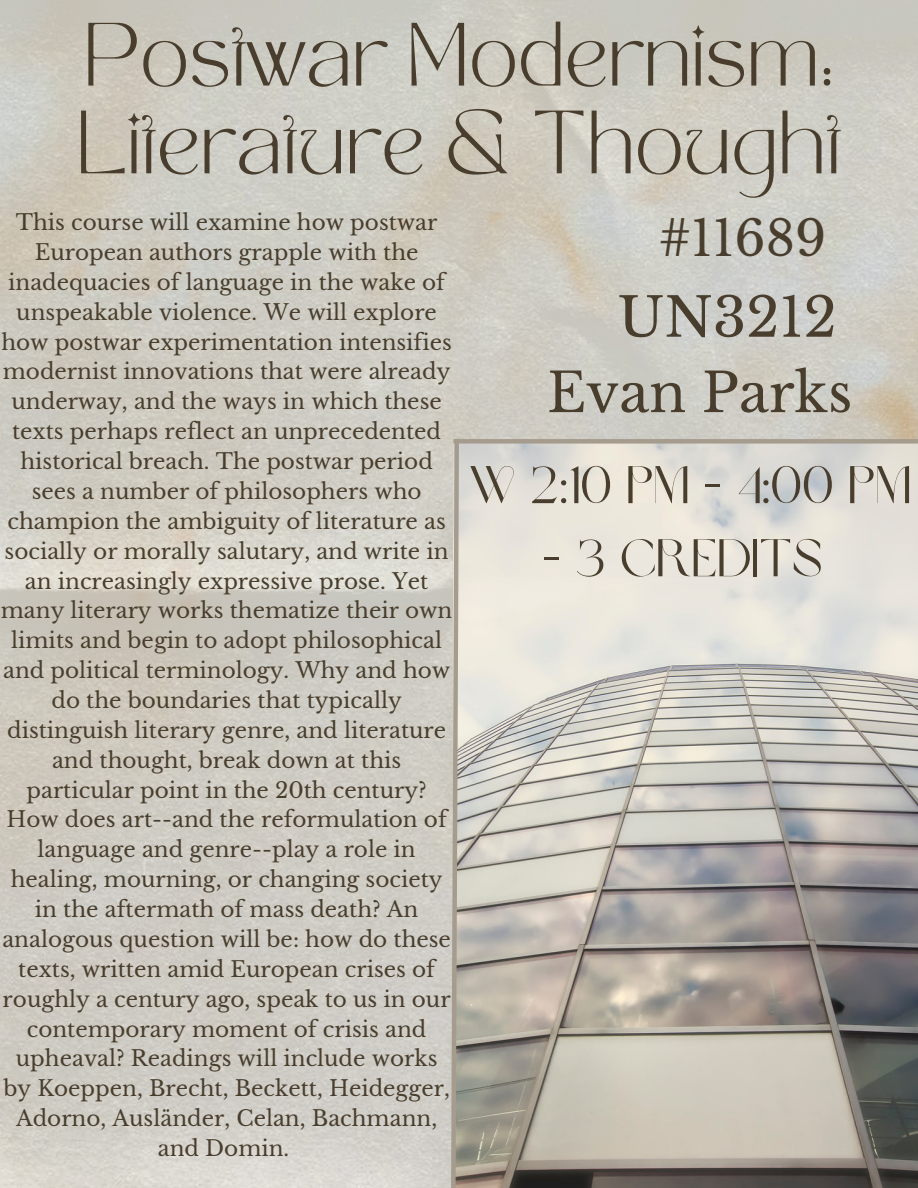
<style>
.page{position:relative;width:918px;height:1188px;background:#fff}
.page>*{position:absolute;margin:0;border:0;box-sizing:border-box;transform-origin:0 0}
.t1{font:62.7px/87.8px "TAN MON CHERI Regular";color:#493e2d}
.t2{font:54px "Libre Baskerville";color:#493e2d}
.t3{font:52.5px "Brown Sugar";color:#493e2d}
.t4{font:48.6px "Libre Baskerville";color:#493e2d}
.t5{font:21.6px/29.8px "Libre Baskerville";color:#493e2d;text-align:center}
</style>
<div class="page">
<img style="left:0;top:0;width:918px;height:1188px">
<img style="left:461px;top:444px;width:457px;height:743px">
<div style="left:453px;top:439px;width:465px;height:5px;background:#a59c8e"></div>
<svg style="left:449px;top:434px;width:12px;height:754px;background:#bbb6ac"></svg>
<p class="t1" style="left:76px;top:22px;width:767px">Postwar Modernism:<br>Literature &amp; Thought</p>
<p class="t5" style="left:1px;top:208px;width:453px">This course will examine how postwar European authors grapple with the inadequacies of language in the wake of unspeakable violence. We will explore how postwar experimentation intensifies modernist innovations that were already underway, and the ways in which these texts perhaps reflect an unprecedented historical breach. The postwar period sees a number of philosophers who champion the ambiguity of literature as socially or morally salutary, and write in an increasingly expressive prose. Yet many literary works thematize their own limits and begin to adopt philosophical and political terminology. Why and how do the boundaries that typically distinguish literary genre, and literature and thought, break down at this particular point in the 20th century?<br>How does art--and the reformulation of language and genre--play a role in healing, mourning, or changing society in the aftermath of mass death? An analogous question will be: how do these texts, written amid European crises of roughly a century ago, speak to us in our contemporary moment of crisis and upheaval? Readings will include works by Koeppen, Brecht, Beckett, Heidegger, Adorno, Ausländer, Celan, Bachmann, and Domin.</p>
<p class="t4" style="left:659px;top:209px;width:169px">#11689</p>
<p class="t2" style="left:618px;top:284px;width:221px">UN3212</p>
<p class="t2" style="left:547px;top:360px;width:307px">Evan Parks</p>
<p class="t3" style="left:469px;top:464px;width:444px">W 2:10 PM - 4:00 PM</p>
<p class="t3" style="left:542px;top:537px;width:282px">- 3 CREDITS</p>
</div>
